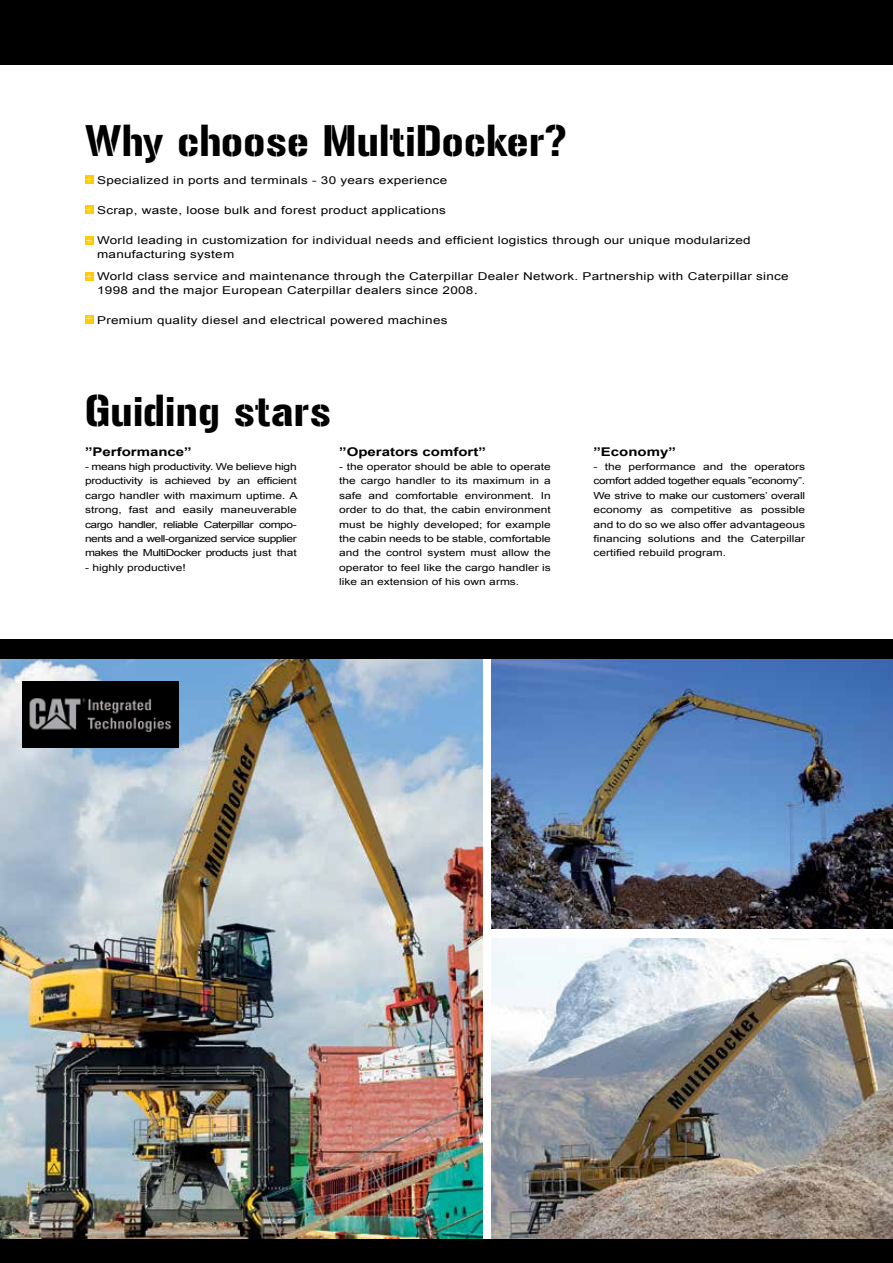
<style>
.page{position:relative;width:893px;height:1263px;background:#fff}
.page>*{position:absolute;margin:0;border:0;box-sizing:border-box;transform-origin:0 0}
.t1{font:39px "Gunplay";letter-spacing:.01em;color:#000}
.t2{font:700 12px "Arial";color:#000;scale:1.25 1}
.t3{font:10.8px/13.5px "Arial";letter-spacing:.02em;color:#000;scale:1.25 1}
.t4{font:9.75px "Times New Roman";color:#fff}
.t5{font:9.6px/14.4px "Arial";color:#000;text-align:justify;scale:1.25 1}
.s1{font-size:12px}
</style>
<div class="page">
<img style="left:0;top:659px;width:482px;height:580px">
<div style="left:0;top:0;width:893px;height:65px;background:#000"></div>
<img style="left:491px;top:938px;width:402px;height:301px">
<img style="left:491px;top:659px;width:402px;height:269px">
<div style="left:0;top:1239px;width:893px;height:24px;background:#000"></div>
<img style="left:22px;top:681px;width:156px;height:66px">
<div style="left:85px;top:175px;width:8px;height:9px;background:#ffcb05"></div>
<div style="left:85px;top:206px;width:8px;height:8px;background:#ffcb05"></div>
<div style="left:85px;top:236px;width:8px;height:9px;background:#ffcb05"></div>
<div style="left:85px;top:272px;width:8px;height:8px;background:#ffcb05"></div>
<div style="left:85px;top:315px;width:8px;height:8px;background:#ffcb05"></div>
<div style="left:0;top:639px;width:893px;height:20px;background:#000"></div>
<h1 class="t1" style="left:85px;top:118px;width:483px">Why choose MultiDocker?</h1>
<p class="t3" style="left:97px;top:174px;width:282px">Specialized in ports and terminals - 30 years experience</p>
<p class="t3" style="left:97px;top:204px;width:281px">Scrap, waste, loose bulk and forest product applications</p>
<p class="t3" style="left:97px;top:234px;width:524px">World leading in customization for individual needs and efficient logistics through our unique modularized manufacturing system</p>
<p class="t3" style="left:97px;top:270px;width:555px">World class service and maintenance through the Caterpillar Dealer Network. Partnership with Caterpillar since<br>1998 and the major European Caterpillar dealers since 2008<span class="s1">.</span></p>
<p class="t3" style="left:97px;top:313px;width:282px">Premium quality diesel and electrical powered machines</p>
<p class="t4" style="left:86px;top:173px;width:7px">+</p>
<p class="t4" style="left:86px;top:204px;width:7px">+</p>
<p class="t4" style="left:86px;top:234px;width:7px">+</p>
<p class="t4" style="left:86px;top:270px;width:7px">+</p>
<p class="t4" style="left:86px;top:313px;width:7px">+</p>
<h1 class="t1" style="left:85px;top:388px;width:247px">Guiding stars</h1>
<p class="t2" style="left:85px;top:443px;width:87px">”Performance”</p>
<p class="t5" style="left:85px;top:460px;width:171px">- means high productivity. We believe high productivity is achieved by an efficient cargo handler with maximum uptime. A strong, fast and easily maneuverable cargo handler, reliable Caterpillar compo&shy;nents and a well-organized service supplier makes the MultiDocker products just that</p>
<p class="t5" style="left:85px;top:560px;width:82px">- highly productive!</p>
<p class="t2" style="left:339px;top:443px;width:119px">”Operators comfort”</p>
<p class="t5" style="left:339px;top:460px;width:171px">- the operator should be able to operate the cargo handler to its maximum in a safe and comfortable environment. In order to do that, the cabin environment must be highly developed; for example the cabin needs to be stable, comfortable and the control system must allow the operator to feel like the cargo handler is like an extension of his own arms.</p>
<p class="t2" style="left:593px;top:443px;width:68px">”Economy”</p>
<p class="t5" style="left:593px;top:460px;width:171px">- the performance and the operators comfort added together equals ”economy”.<br>We strive to make our customers’ overall economy as competitive as possible and to do so we also offer advantageous financing solutions and the Caterpillar certified rebuild program.</p>
</div>
